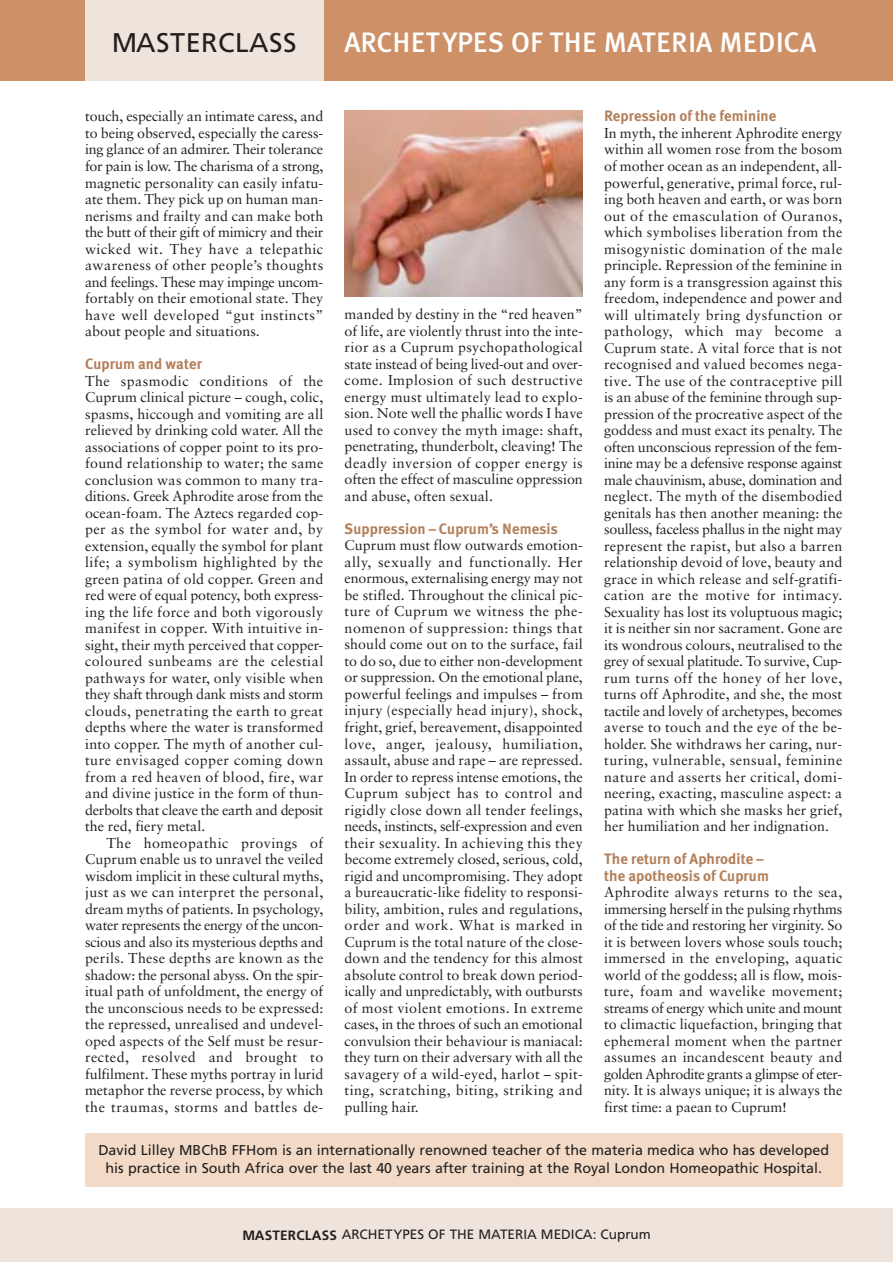
<style>
.page{position:relative;width:893px;height:1262px;background:#fff}
.page>*{position:absolute;margin:0;border:0;box-sizing:border-box;transform-origin:0 0}
.t1{font:500 28.2px "Meta Plus";color:#fff}
.t2{font:27px "Frutiger";letter-spacing:.015em;color:#231f1f}
.t3{font:700 15px/16.5px "Meta Plus";letter-spacing:.005em;color:#b3805b}
.t4{font:14.25px/16.5px "Sabon";letter-spacing:.005em;color:#231f1f;text-align:justify}
.t5{font:14.25px/17.2px "Frutiger";color:#231f1f;text-align:center}
.t6{font:13.5px "Frutiger";color:#231f1f}
.s1{font-weight:700}
</style>
<div class="page">
<div style="left:85px;top:1133px;width:757px;height:53px;background:#f2dac6"></div>
<div style="left:0;top:0;width:892px;height:81px;background:#ce9066"></div>
<div style="left:85px;top:0;width:238px;height:81px;background:#eee4db"></div>
<div style="left:0;top:1208px;width:892px;height:54px;background:#eee4db"></div>
<img style="left:344px;top:111px;width:238px;height:186px">
<h2 class="t2" style="left:112px;top:31px;width:186px">MASTERCLASS</h2>
<h1 class="t1" style="left:344px;top:31px;width:473px">ARCHETYPES OF THE MATERIA MEDICA</h1>
<p class="t3" style="left:604px;top:109px;width:174px">Repression of the feminine</p>
<p class="t4" style="left:604px;top:126px;width:240px">In myth, the inherent Aphrodite energy within all women rose from the bosom of mother ocean as an independent, all&shy;powerful, generative, primal force, rul&shy;ing both heaven and earth, or was born out of the emasculation of Ouranos, which symbolises liberation from the misogynistic domination of the male principle. Repression of the feminine in any form is a transgression against this freedom, independence and power and will ultimately bring dysfunction or pathology, which may become a Cuprum state. A vital force that is not recognised and valued becomes nega&shy;tive. The use of the contraceptive pill is an abuse of the feminine through sup&shy;pression of the procreative aspect of the goddess and must exact its penalty. The often unconscious repression of the fem&shy;inine may be a defensive response against male chauvinism, abuse, domination and neglect. The myth of the disembodied genitals has then another meaning: the soulless, faceless phallus in the night may represent the rapist, but also a barren relationship devoid of love, beauty and grace in which release and self-gratifi&shy;cation are the motive for intimacy.<br>Sexuality has lost its voluptuous magic; it is neither sin nor sacrament. Gone are its wondrous colours, neutralised to the grey of sexual platitude. To survive, Cup&shy;rum turns off the honey of her love, turns off Aphrodite, and she, the most tactile and lovely of archetypes, becomes averse to touch and the eye of the be&shy;holder. She withdraws her caring, nur&shy;turing, vulnerable, sensual, feminine nature and asserts her critical, domi&shy;neering, exacting, masculine aspect: a patina with which she masks her grief, her humiliation and her indignation.</p>
<p class="t3" style="left:604px;top:851px;width:166px">The return of Aphrodite – the apotheosis of Cuprum</p>
<p class="t4" style="left:604px;top:885px;width:240px">Aphrodite always returns to the sea, immersing herself in the pulsing rhythms of the tide and restoring her virginity. So it is between lovers whose souls touch; immersed in the enveloping, aquatic world of the goddess; all is flow, mois&shy;ture, foam and wavelike movement; streams of energy which unite and mount to climactic liquefaction, bringing that ephemeral moment when the partner assumes an incandescent beauty and golden Aphrodite grants a glimpse of eter&shy;nity. It is always unique; it is always the first time: a paean to Cuprum!</p>
<p class="t4" style="left:85px;top:109px;width:240px">touch, especially an intimate caress, and to being observed, especially the caress&shy;ing glance of an admirer. Their tolerance for pain is low. The charisma of a strong, magnetic personality can easily infatu&shy;ate them. They pick up on human man&shy;nerisms and frailty and can make both the butt of their gift of mimicry and their wicked wit. They have a telepathic awareness of other people’s thoughts and feelings. These may impinge uncom&shy;fortably on their emotional state. They have well developed “gut instincts” about people and situations.</p>
<p class="t3" style="left:85px;top:356px;width:119px">Cuprum and water</p>
<p class="t4" style="left:85px;top:373px;width:240px">The spasmodic conditions of the Cuprum clinical picture – cough, colic, spasms, hiccough and vomiting are all relieved by drinking cold water. All the associations of copper point to its pro&shy;found relationship to water; the same conclusion was common to many tra&shy;ditions. Greek Aphrodite arose from the ocean-foam. The Aztecs regarded cop&shy;per as the symbol for water and, by extension, equally the symbol for plant life; a symbolism highlighted by the green patina of old copper. Green and red were of equal potency, both express&shy;ing the life force and both vigorously manifest in copper. With intuitive in&shy;sight, their myth perceived that copper&shy;coloured sunbeams are the celestial pathways for water, only visible when they shaft through dank mists and storm clouds, penetrating the earth to great depths where the water is transformed into copper. The myth of another cul&shy;ture envisaged copper coming down from a red heaven of blood, fire, war and divine justice in the form of thun&shy;derbolts that cleave the earth and deposit the red, fiery metal.</p>
<p class="t4" style="left:85px;top:835px;width:240px;text-indent:21px">The homeopathic provings of Cuprum enable us to unravel the veiled wisdom implicit in these cultural myths, just as we can interpret the personal, dream myths of patients. In psychology, water represents the energy of the uncon&shy;scious and also its mysterious depths and perils. These depths are known as the shadow: the personal abyss. On the spir&shy;itual path of unfoldment, the energy of the unconscious needs to be expressed: the repressed, unrealised and undevel&shy;oped aspects of the Self must be resur&shy;rected, resolved and brought to fulfilment. These myths portray in lurid metaphor the reverse process, by which the traumas, storms and battles de-</p>
<p class="t4" style="left:344px;top:307px;width:240px">manded by destiny in the “red heaven” of life, are violently thrust into the inte&shy;rior as a Cuprum psychopathological state instead of being lived-out and over&shy;come. Implosion of such destructive energy must ultimately lead to explo&shy;sion. Note well the phallic words I have used to convey the myth image: shaft, penetrating, thunderbolt, cleaving! The deadly inversion of copper energy is often the effect of masculine oppression and abuse, often sexual.</p>
<p class="t3" style="left:344px;top:521px;width:215px">Suppression – Cuprum’s Nemesis</p>
<p class="t4" style="left:344px;top:538px;width:240px">Cuprum must flow outwards emotion&shy;ally, sexually and functionally. Her enormous, externalising energy may not be stifled. Throughout the clinical pic&shy;ture of Cuprum we witness the phe&shy;nomenon of suppression: things that should come out on to the surface, fail to do so, due to either non-development or suppression. On the emotional plane, powerful feelings and impulses – from injury (especially head injury), shock, fright, grief, bereavement, disappointed love, anger, jealousy, humiliation, assault, abuse and rape – are repressed.<br>In order to repress intense emotions, the Cuprum subject has to control and rigidly close down all tender feelings, needs, instincts, self-expression and even their sexuality. In achieving this they become extremely closed, serious, cold, rigid and uncompromising. They adopt a bureaucratic-like fidelity to responsi&shy;bility, ambition, rules and regulations, order and work. What is marked in Cuprum is the total nature of the close&shy;down and the tendency for this almost absolute control to break down period&shy;ically and unpredictably, with outbursts of most violent emotions. In extreme cases, in the throes of such an emotional convulsion their behaviour is maniacal: they turn on their adversary with all the savagery of a wild-eyed, harlot – spit&shy;ting, scratching, biting, striking and pulling hair.</p>
<p class="t5" style="left:98px;top:1143px;width:732px">David Lilley MBChB FFHom is an internationally renowned teacher of the materia medica who has developed his practice in South Africa over the last 40 years after training at the Royal London Homeopathic Hospital.</p>
<p class="t6" style="left:242px;top:1229px;width:410px"><span class="s1">MASTERCLASS</span> ARCHETYPES OF THE MATERIA MEDICA: Cuprum</p>
</div>
